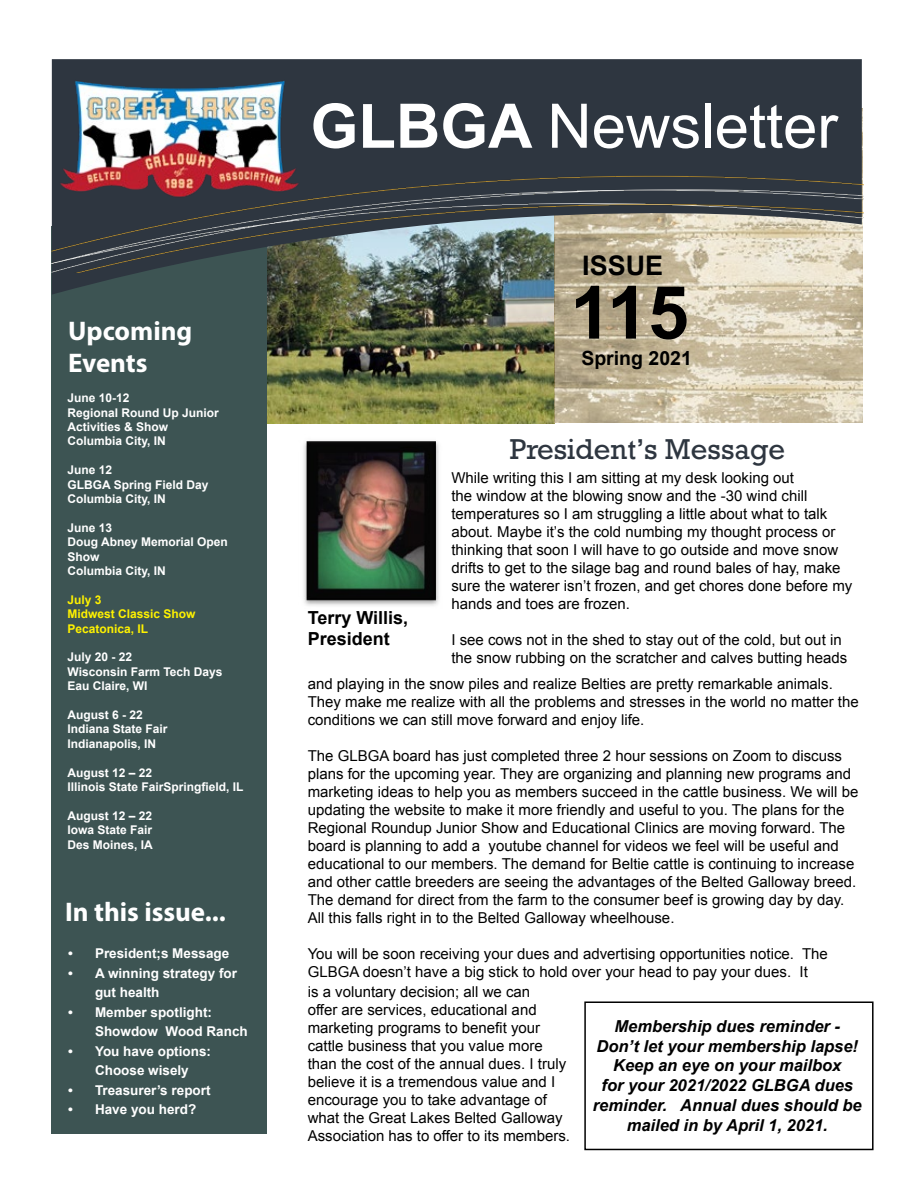
<style>
.page{position:relative;width:918px;height:1188px;background:#fff}
.page>*{position:absolute;margin:0;border:0;box-sizing:border-box;transform-origin:0 0}
.t1{font:700 73.5px "Arial";color:#000}
.t2{font:61.5px "Arial";color:#fff}
.t3{font:700 27px/32.4px "Myriad Pro";color:#fff}
.t4{font:27px "Rockwell";color:#2e3640}
.t5{font:700 27px "Arial";color:#000}
.t6{font:700 19.5px "Arial";color:#000}
.t7{font:700 18px/21.6px "Arial";color:#000}
.t8{font:italic 700 16.5px/19.8px "Arial";color:#000;text-align:center}
.t9{font:15px/18px "Arial";color:#000}
.t10{font:700 13.5px/19.5px "Arial";color:#fff}
.t11{font:700 12px/14.4px "Arial";color:#fff}
.t12{font:700 12px/14.4px "Arial";color:#fff200}
.s1{font-weight:700}
</style>
<div class="page">
<img style="left:267px;top:295px;width:288px;height:129px">
<img style="left:555px;top:295px;width:307px;height:128px">
<div style="left:51px;top:227px;width:216px;height:907px;background:#3d5453"></div>
<svg style="left:52px;top:59px;width:810px;height:236px;background:#40484c"></svg>
<img style="left:52px;top:166px;width:812px;height:106px">
<img style="left:303px;top:440px;width:136px;height:166px">
<img style="left:51px;top:68px;width:267px;height:136px">
<div style="left:584px;top:1001px;width:290px;height:149px;border:2px solid #000"></div>
<h3 class="t3" style="left:68px;top:314px;width:126px">Upcoming<br>Events</h3>
<p class="t11" style="left:68px;top:391px;width:153px">June 10-12<br>Regional Round Up Junior<br>Activities &amp; Show<br>Columbia City, IN</p>
<p class="t11" style="left:68px;top:463px;width:142px">June 12<br>GLBGA Spring Field Day<br>Columbia City, IN</p>
<p class="t11" style="left:68px;top:521px;width:162px">June 13<br>Doug Abney Memorial Open<br>Show<br>Columbia City, IN</p>
<p class="t12" style="left:68px;top:593px;width:130px">July 3<br>Midwest Classic Show<br>Pecatonica, IL</p>
<p class="t11" style="left:68px;top:650px;width:157px">July 20 - 22<br>Wisconsin Farm Tech Days<br>Eau Claire, WI</p>
<p class="t11" style="left:68px;top:708px;width:102px">August 6 - 22<br>Indiana State Fair<br>Indianapolis, IN</p>
<p class="t11" style="left:68px;top:766px;width:178px">August 12 – 22<br>Illinois State FairSpringfield, IL</p>
<p class="t11" style="left:68px;top:809px;width:87px;text-align:justify">August 12 – 22<br>Iowa State Fair Des Moines, IA</p>
<h3 class="t3" style="left:65px;top:895px;width:162px">In this issue...</h3>
<p class="t10" style="left:68px;top:944px;width:163px">• President;s Message</p>
<p class="t10" style="left:95px;top:964px;width:144px;text-indent:-27px">• A winning strategy for gut health</p>
<p class="t10" style="left:95px;top:1003px;width:154px;text-indent:-27px">• Member spotlight:<br>Showdow Wood Ranch</p>
<p class="t10" style="left:68px;top:1042px;width:145px;text-align:center">• You have options:<br>Choose wisely</p>
<p class="t10" style="left:68px;top:1081px;width:144px">• Treasurer’s report</p>
<p class="t10" style="left:68px;top:1100px;width:130px">• Have you herd?</p>
<h2 class="t2" style="left:310px;top:86px;width:529px"><span class="s1">GLBGA</span> Newsletter</h2>
<h3 class="t5" style="left:582px;top:248px;width:83px">ISSUE</h3>
<h1 class="t1" style="left:570px;top:264px;width:120px">115</h1>
<h3 class="t6" style="left:581px;top:346px;width:112px">Spring 2021</h3>
<h3 class="t4" style="left:510px;top:433px;width:277px">President’s Message</h3>
<p class="t9" style="left:451px;top:469px;width:403px">While writing this I am sitting at my desk looking out<br>the window at the blowing snow and the -30 wind chill temperatures so I am struggling a little about what to talk about. Maybe it’s the cold numbing my thought process or thinking that soon I will have to go outside and move snow drifts to get to the silage bag and round bales of hay, make sure the waterer isn’t frozen, and get chores done before my hands and toes are frozen.</p>
<p class="t9" style="left:451px;top:631px;width:398px">I see cows not in the shed to stay out of the cold, but out in the snow rubbing on the scratcher and calves butting heads</p>
<p class="t9" style="left:308px;top:675px;width:553px">and playing in the snow piles and realize Belties are pretty remarkable animals.<br>They make me realize with all the problems and stresses in the world no matter the conditions we can still move forward and enjoy life.</p>
<p class="t9" style="left:308px;top:747px;width:552px">The GLBGA board has just completed three 2 hour sessions on Zoom to discuss plans for the upcoming year. They are organizing and planning new programs and marketing ideas to help you as members succeed in the cattle business. We will be updating the website to make it more friendly and useful to you. The plans for the Regional Roundup Junior Show and Educational Clinics are moving forward. The board is planning to add a youtube channel for videos we feel will be useful and educational to our members. The demand for Beltie cattle is continuing to increase and other cattle breeders are seeing the advantages of the Belted Galloway breed.<br>The demand for direct from the farm to the consumer beef is growing day by day.<br>All this falls right in to the Belted Galloway wheelhouse.</p>
<p class="t9" style="left:308px;top:945px;width:522px">You will be soon receiving your dues and advertising opportunities notice. The<br>GLBGA doesn’t have a big stick to hold over your head to pay your dues. It</p>
<p class="t7" style="left:308px;top:607px;width:102px">Terry Willis,<br>President</p>
<p class="t9" style="left:308px;top:983px;width:264px">is a voluntary decision; all we can<br>offer are services, educational and marketing programs to benefit your cattle business that you value more than the cost of the annual dues. I truly believe it is a tremendous value and I encourage you to take advantage of what the Great Lakes Belted Galloway Association has to offer to its members.</p>
<p class="t8" style="left:593px;top:1017px;width:270px">Membership dues reminder -<br>Don’t let your membership lapse!<br>Keep an eye on your mailbox<br>for your 2021/2022 GLBGA dues reminder. Annual dues should be mailed in by April 1, 2021.</p>
</div>
